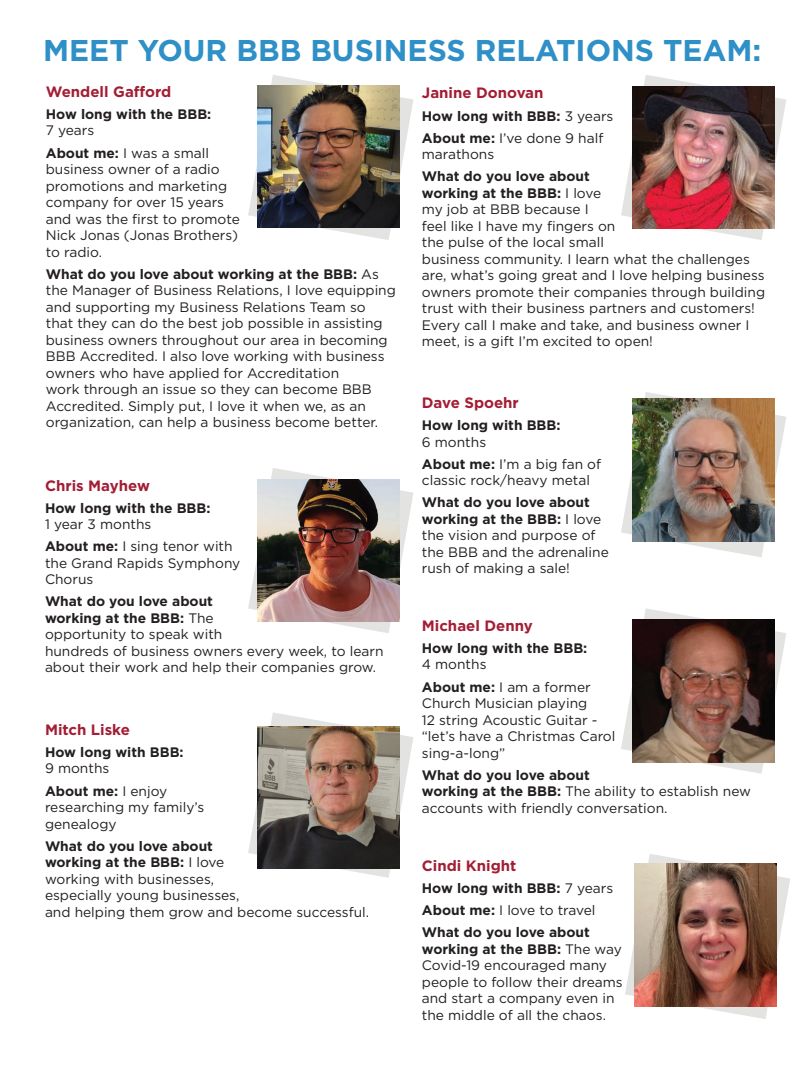
<style>
.page{position:relative;width:810px;height:1080px;background:#fff}
.page>*{position:absolute;margin:0;border:0;box-sizing:border-box;transform-origin:0 0}
.t1{font:700 30px "Gotham";color:#2e90c7}
.t2{font:700 15px "Gotham";color:#a31e35}
.t3{font:13.75px/16.5px "Gotham";color:#231f20}
.t4{font:700 13.75px/22.1px "Gotham";color:#231f20}
.s1{font-weight:700}
.s2{font-weight:400}
</style>
<div class="page">
<svg style="left:625px;top:854px;width:165px;height:165px"></svg>
<svg style="left:248px;top:75px;width:165px;height:165px"></svg>
<svg style="left:248px;top:468px;width:165px;height:165px"></svg>
<svg style="left:248px;top:712px;width:165px;height:166px"></svg>
<svg style="left:621px;top:75px;width:165px;height:165px"></svg>
<svg style="left:621px;top:392px;width:165px;height:165px"></svg>
<svg style="left:621px;top:608px;width:165px;height:166px"></svg>
<img style="left:258px;top:85px;width:141px;height:143px">
<img style="left:633px;top:399px;width:141px;height:143px">
<img style="left:633px;top:620px;width:141px;height:142px">
<img style="left:635px;top:863px;width:141px;height:143px">
<img style="left:258px;top:479px;width:141px;height:143px">
<img style="left:258px;top:726px;width:141px;height:143px">
<img style="left:633px;top:86px;width:141px;height:143px">
<h1 class="t1" style="left:43px;top:30px;width:720px">MEET YOUR BBB BUSINESS RELATIONS TEAM:</h1>
<p class="t2" style="left:46px;top:82px;width:127px">Wendell Gafford</p>
<p class="t4" style="left:46px;top:103px;width:167px">How long with the BBB:</p>
<p class="t3" style="left:46px;top:119px;width:165px;line-height:22.1px">7 years<br><span class="s1">About me:</span> I was a small</p>
<p class="t3" style="left:46px;top:161px;width:196px">business owner of a radio promotions and marketing company for over 15 years and was the first to promote<br>Nick Jonas (Jonas Brothers) to radio.</p>
<p class="t3" style="left:46px;top:265px;width:352px"><span class="s1">What do you love about working at the BBB:</span> As the Manager of Business Relations, I love equipping and supporting my Business Relations Team so that they can do the best job possible in assisting business owners throughout our area in becoming BBB Accredited. I also love working with business owners who have applied for Accreditation<br>work through an issue so they can become BBB Accredited. Simply put, I love it when we, as an organization, can help a business become better.</p>
<p class="t2" style="left:422px;top:83px;width:123px">Janine Donovan</p>
<p class="t4" style="left:422px;top:105px;width:193px">How long with BBB: <span class="s2">3 years<br></span>About me: <span class="s2">I’ve done 9 half</span></p>
<p class="t3" style="left:422px;top:146px;width:74px">marathons</p>
<p class="t3" style="left:422px;top:168px;width:345px"><span class="s1">What do you love about<br>working at the BBB:</span> I love<br>my job at BBB because I<br>feel like I have my fingers on<br>the pulse of the local small<br>business community. I learn what the challenges are, what’s going great and I love helping business owners promote their companies through building trust with their business partners and customers!<br>Every call I make and take, and business owner I meet, is a gift I’m excited to open!</p>
<p class="t2" style="left:422px;top:393px;width:99px">Dave Spoehr</p>
<p class="t4" style="left:422px;top:414px;width:140px">How long with BBB:</p>
<p class="t3" style="left:422px;top:430px;width:181px;line-height:22.1px">6 months<br><span class="s1">About me:</span> I’m a big fan of</p>
<p class="t3" style="left:422px;top:472px;width:170px">classic rock/heavy metal</p>
<p class="t3" style="left:422px;top:494px;width:188px"><span class="s1">What do you love about working at the BBB:</span> I love the vision and purpose of the BBB and the adrenaline rush of making a sale!</p>
<p class="t2" style="left:45px;top:475px;width:106px">Chris Mayhew</p>
<p class="t4" style="left:45px;top:497px;width:167px">How long with the BBB:</p>
<p class="t3" style="left:45px;top:513px;width:189px;line-height:22.1px">1 year 3 months<br><span class="s1">About me:</span> I sing tenor with</p>
<p class="t3" style="left:45px;top:554px;width:197px">the Grand Rapids Symphony<br>Chorus</p>
<p class="t3" style="left:45px;top:593px;width:340px"><span class="s1">What do you love about<br>working at the BBB:</span> The<br>opportunity to speak with<br>hundreds of business owners every week, to learn about their work and help their companies grow.</p>
<p class="t2" style="left:422px;top:616px;width:112px">Michael Denny</p>
<p class="t4" style="left:422px;top:637px;width:167px">How long with the BBB:</p>
<p class="t3" style="left:422px;top:653px;width:170px;line-height:22.1px">4 months<br><span class="s1">About me:</span> I am a former</p>
<p class="t3" style="left:422px;top:695px;width:195px">Church Musician playing<br>12 string Acoustic Guitar - “let’s have a Christmas Carol sing-a-long”</p>
<p class="t3" style="left:422px;top:766px;width:331px"><span class="s1">What do you love about<br>working at the BBB:</span> The ability to establish new accounts with friendly conversation.</p>
<p class="t2" style="left:45px;top:720px;width:87px">Mitch Liske</p>
<p class="t4" style="left:45px;top:741px;width:140px">How long with BBB:</p>
<p class="t3" style="left:45px;top:757px;width:124px;line-height:22.1px">9 months<br><span class="s1">About me:</span> I enjoy</p>
<p class="t3" style="left:45px;top:799px;width:161px">researching my family’s genealogy</p>
<p class="t3" style="left:45px;top:837px;width:326px"><span class="s1">What do you love about<br>working at the BBB:</span> I love<br>working with businesses,<br>especially young businesses,<br>and helping them grow and become successful.</p>
<p class="t2" style="left:422px;top:855px;width:96px">Cindi Knight</p>
<p class="t4" style="left:422px;top:877px;width:193px">How long with BBB: <span class="s2">7 years<br></span>About me: <span class="s2">I love to travel<br></span>What do you love about</p>
<p class="t3" style="left:422px;top:940px;width:202px"><span class="s1">working at the BBB:</span> The way<br>Covid-19 encouraged many people to follow their dreams and start a company even in the middle of all the chaos.</p>
</div>
